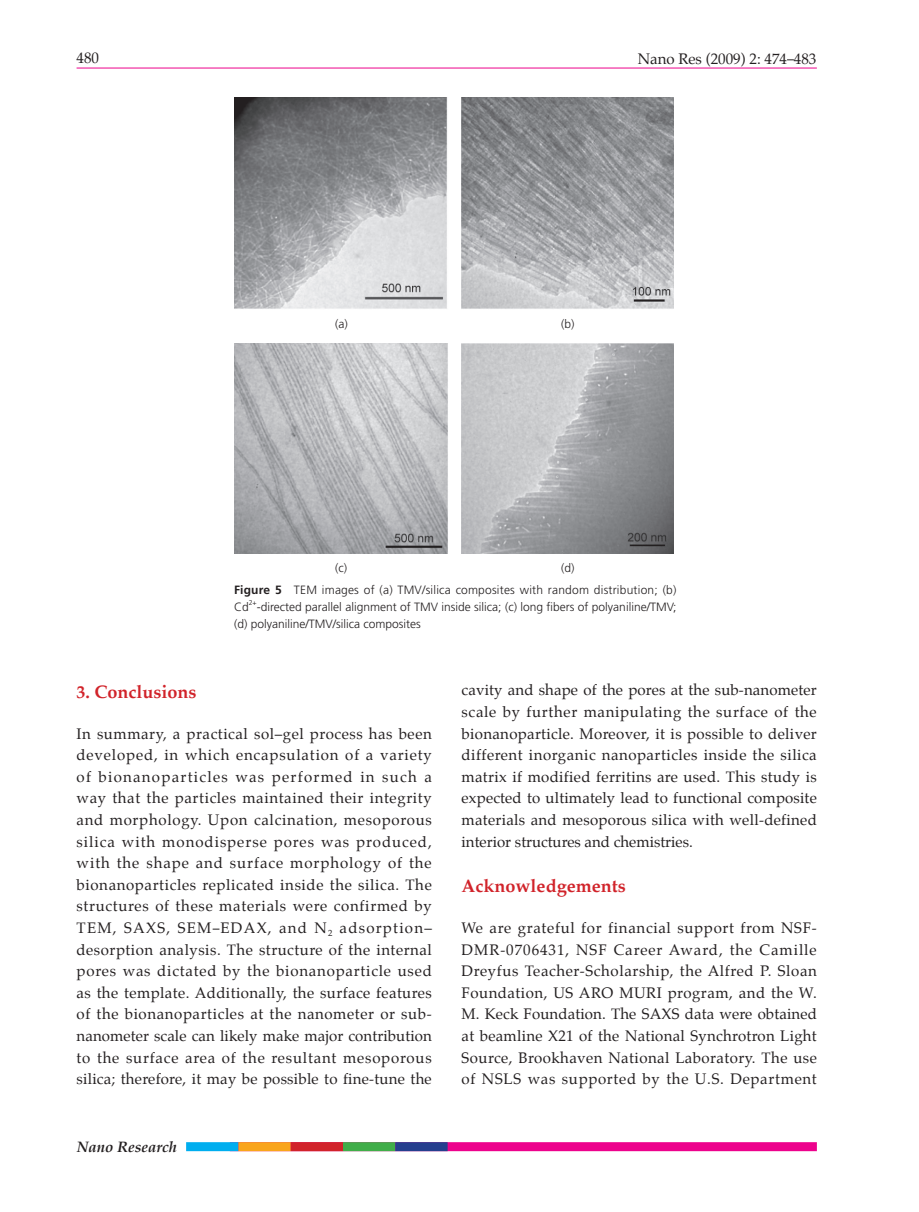
<style>
.page{position:relative;width:919px;height:1212px;background:#fff}
.page>*{position:absolute;margin:0;border:0;box-sizing:border-box;transform-origin:0 0}
.t1{font:700 18px "Palatino";color:#d1232a}
.t2{font:15px/21.6px "Palatino";letter-spacing:.015em;color:#231f20;text-align:justify}
.t3{font:italic 700 15px "Palatino";color:#231f20}
.t4{font:300 12px/17.2px "Frutiger";color:#231f20}
.t5{font:300 7.05px "Frutiger";color:#231f20}
.s1{font-weight:700}
</style>
<div class="page">
<div style="left:230px;top:1142px;width:586px;height:9px;background:#ed028c"></div>
<div style="left:186px;top:1142px;width:52px;height:9px;background:#00aeef"></div>
<div style="left:238px;top:1142px;width:53px;height:9px;background:#f9a51b"></div>
<div style="left:291px;top:1142px;width:52px;height:9px;background:#d1232a"></div>
<div style="left:343px;top:1142px;width:52px;height:9px;background:#40ae49"></div>
<div style="left:395px;top:1142px;width:52px;height:9px;background:#253f8e"></div>
<hr style="left:77px;top:68px;width:739px;height:1px;background:#ed028c">
<img style="left:234px;top:98px;width:214px;height:211px">
<img style="left:461px;top:98px;width:212px;height:211px">
<img style="left:234px;top:343px;width:214px;height:210px">
<img style="left:461px;top:343px;width:212px;height:210px">
<p class="t2" style="left:77px;top:48px;width:24px">480</p>
<p class="t2" style="left:637px;top:49px;width:180px">Nano Res (2009) 2: 474 483</p>
<p class="t4" style="left:335px;top:316px;width:14px">(a)</p>
<p class="t4" style="left:561px;top:316px;width:15px">(b)</p>
<p class="t4" style="left:335px;top:560px;width:13px">(c)</p>
<p class="t4" style="left:561px;top:560px;width:15px">(d)</p>
<p class="t4" style="left:234px;top:582px;width:444px"><span class="s1">Figure 5</span> TEM images of (a) TMV/silica composites with random distribution; (b)<br>Cd</p>
<p class="t5" style="left:249px;top:600px;width:10px">2+</p>
<p class="t4" style="left:234px;top:599px;width:444px;text-indent:23px">-directed parallel alignment of TMV inside silica; (c) long fibers of polyaniline/TMV; (d) polyaniline/TMV/silica composites</p>
<p class="t1" style="left:77px;top:683px;width:121px">3. Conclusions</p>
<p class="t2" style="left:77px;top:724px;width:357px">In summary, a practical sol–gel process has been developed, in which encapsulation of a variety of bionanoparticles was performed in such a way that the particles maintained their integrity and morphology. Upon calcination, mesoporous silica with monodisperse pores was produced, with the shape and surface morphology of the bionanoparticles replicated inside the silica. The structures of these materials were confirmed by TEM, SAXS, SEM EDAX, and N<sub>2</sub> adsorption– desorption analysis. The structure of the internal pores was dictated by the bionanoparticle used as the template. Additionally, the surface features of the bionanoparticles at the nanometer or sub&shy;nanometer scale can likely make major contribution to the surface area of the resultant mesoporous silica; therefore, it may be possible to fine-tune the</p>
<p class="t3" style="left:77px;top:1139px;width:102px">Nano Research</p>
<p class="t2" style="left:461px;top:680px;width:357px">cavity and shape of the pores at the sub-nanometer scale by further manipulating the surface of the bionanoparticle. Moreover, it is possible to deliver different inorganic nanoparticles inside the silica matrix if modified ferritins are used. This study is expected to ultimately lead to functional composite materials and mesoporous silica with well-defined interior structures and chemistries.</p>
<p class="t1" style="left:461px;top:877px;width:165px">Acknowledgements</p>
<p class="t2" style="left:461px;top:918px;width:357px">We are grateful for financial support from NSF-DMR-0706431, NSF Career Award, the Camille Dreyfus Teacher-Scholarship, the Alfred P. Sloan Foundation, US ARO MURI program, and the W.<br>M. Keck Foundation. The SAXS data were obtained at beamline X21 of the National Synchrotron Light Source, Brookhaven National Laboratory. The use of NSLS was supported by the U.S. Department</p>
</div>
